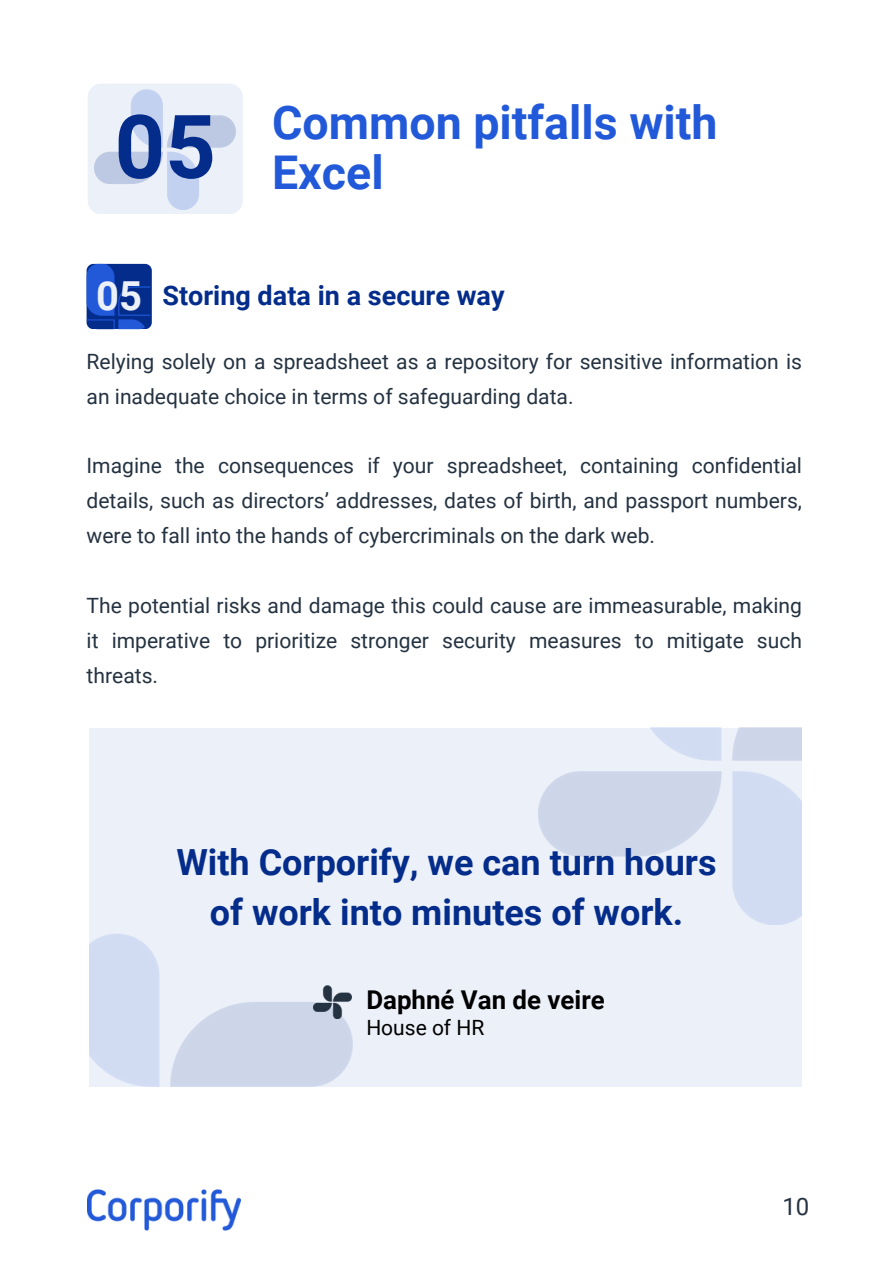
<style>
.page{position:relative;width:893px;height:1264px;background:#fff}
.page>*{position:absolute;margin:0;border:0;box-sizing:border-box;transform-origin:0 0}
.t1{font:700 46.5px/50.7px "Roboto";color:#2259d9}
.t2{font:700 36px/49.5px "Roboto";color:#042c8b;text-align:center}
.t3{font:700 27px "Roboto";color:#042c8b}
.t4{font:700 25.8px "Roboto";color:#000}
.t5{font:24px "Roboto";color:#243241}
.t6{font:21px/34.8px "Roboto";color:#243241;text-align:justify}
.t7{font:21px "Roboto";color:#000}
.s1{font-size:88.35px;color:#042c8b}
.s2{font-size:39.9px;color:#ecf0f8}
</style>
<div class="page">
<div style="left:87px;top:264px;width:65px;height:65px;background:#042c8b;border-radius:7px"></div>
<img style="left:87px;top:264px;width:63px;height:65px;border-radius:11px">
<div style="left:88px;top:84px;width:155px;height:130px;background:#ecf0f8;border-radius:13px"></div>
<img style="left:94px;top:89px;width:142px;height:121px">
<img style="left:88px;top:1189px;width:153px;height:42px">
<div style="left:89px;top:728px;width:712px;height:358px;background:#ecf0f8"></div>
<img style="left:89px;top:934px;width:263px;height:153px">
<img style="left:538px;top:727px;width:263px;height:197px">
<img style="left:313px;top:985px;width:39px;height:33px">
<h1 class="t1" style="left:272px;top:97px;width:447px;text-indent:-157px"><span class="s1">05</span> Common pitfalls with<br>Excel</h1>
<p class="t3" style="left:96px;top:280px;width:410px"><span class="s2">05</span> Storing data in a secure way</p>
<p class="t6" style="left:87px;top:344px;width:717px">Relying solely on a spreadsheet as a repository for sensitive information is an inadequate choice in terms of safeguarding data.</p>
<p class="t6" style="left:87px;top:449px;width:717px">Imagine the consequences if your spreadsheet, containing confidential details, such as directors’ addresses, dates of birth, and passport numbers, were to fall into the hands of cybercriminals on the dark web.</p>
<p class="t6" style="left:87px;top:588px;width:717px">The potential risks and damage this could cause are immeasurable, making it imperative to prioritize stronger security measures to mitigate such threats.</p>
<h2 class="t2" style="left:176px;top:838px;width:541px">With Corporify, we can turn hours of work into minutes of work.</h2>
<p class="t4" style="left:366px;top:985px;width:240px">Daphné Van de veire</p>
<p class="t7" style="left:366px;top:1015px;width:119px">House of HR</p>
<p class="t5" style="left:782px;top:1193px;width:28px">10</p>
</div>
